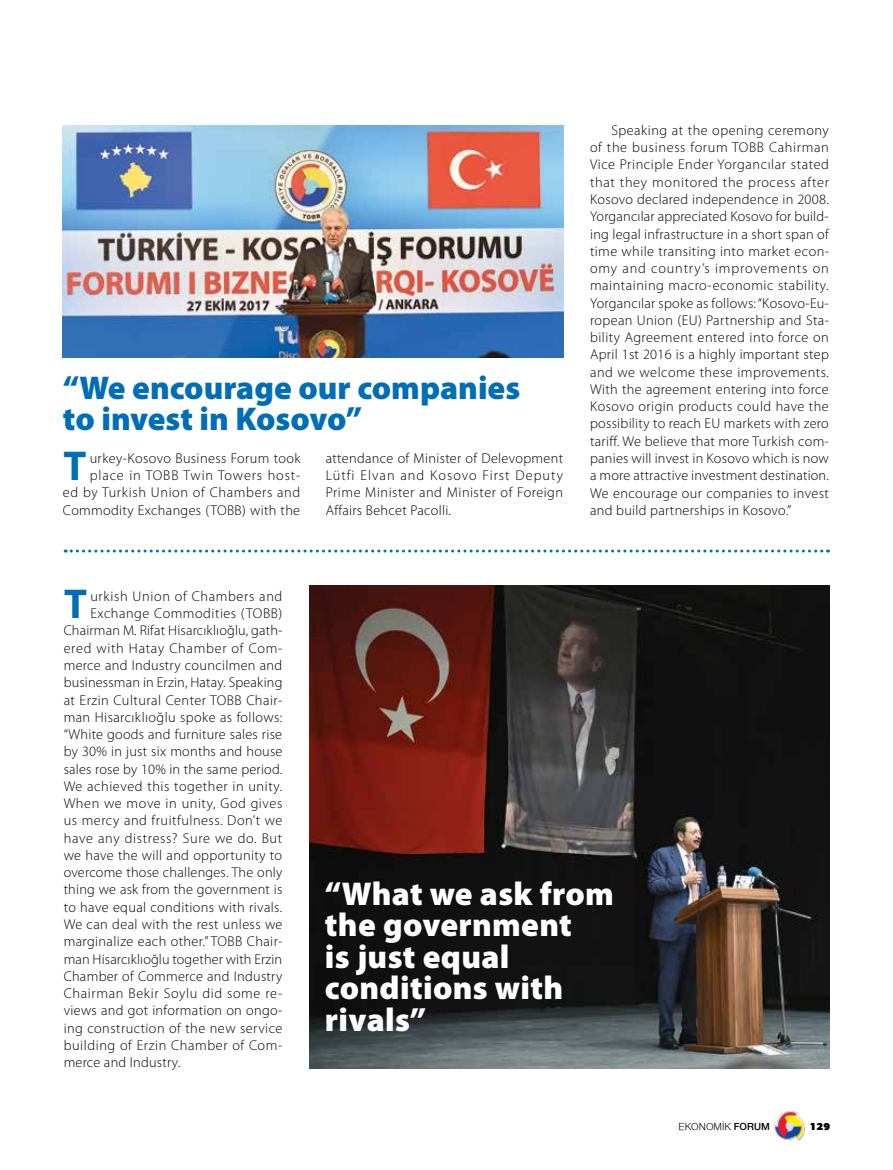
<style>
.page{position:relative;width:893px;height:1170px;background:#fff}
.page>*{position:absolute;margin:0;border:0;box-sizing:border-box;transform-origin:0 0}
.t1{font:700 41.85px "Myriad Pro";color:#006eb7}
.t2{font:900 33px/31.5px "Myriad Pro";letter-spacing:.01em;color:#fff}
.t3{font:900 33px/31.5px "Myriad Pro";color:#006eb7}
.t4{font:300 14.25px/17.2px "Myriad Pro";letter-spacing:.025em;color:#000;text-align:justify}
.t5{font:300 14.25px "Myriad Pro";letter-spacing:.05em;color:#000}
.t6{font:300 14.25px "Myriad Pro";letter-spacing:.045em;color:#000}
.t7{font:10.5px "Nimbus Sans Novus";color:#000}
.t8{font:900 10.5px "PF Agora Sans Pro";color:#000}
.s1{font-weight:600}
</style>
<div class="page">
<img style="left:774px;top:1109px;width:31px;height:31px">
<svg style="left:65px;top:549px;width:763px;height:3px"></svg>
<img style="left:309px;top:585px;width:520px;height:483px">
<img style="left:63px;top:126px;width:500px;height:231px">
<h2 class="t3" style="left:63px;top:372px;width:459px">“We encourage our companies to invest in Kosovo”</h2>
<h1 class="t1" style="left:63px;top:442px;width:24px">T</h1>
<p class="t4" style="left:63px;top:449px;width:239px;text-align:right">urkey-Kosovo Business Forum took place in TOBB Twin Towers host-<br>ed by Turkish Union of Chambers and Commodity Exchanges (TOBB) with the</p>
<p class="t4" style="left:326px;top:449px;width:239px">attendance of Minister of Delevopment Lütfi Elvan and Kosovo First Deputy Prime Minister and Minister of Foreign Affairs Behcet Pacolli.</p>
<p class="t4" style="left:590px;top:122px;width:240px;text-indent:21px">Speaking at the opening ceremony of the business forum TOBB Cahirman Vice Principle Ender Yorgancılar stated that they monitored the process after Kosovo declared independence in 2008.<br>Yorgancılar appreciated Kosovo for build&shy;ing legal infrastructure in a short span of time while transiting into market econ&shy;omy and country’s improvements on maintaining macro-economic stability.<br>Yorgancılar spoke as follows: “Kosovo-Eu&shy;ropean Union (EU) Partnership and Sta&shy;bility Agreement entered into force on April 1st 2016 is a highly important step and we welcome these improvements.<br>With the agreement entering into force Kosovo origin products could have the possibility to reach EU markets with zero tariff. We believe that more Turkish com&shy;panies will invest in Kosovo which is now a more attractive investment destination.<br>We encourage our companies to invest and build partnerships in Kosovo.”</p>
<h1 class="t1" style="left:64px;top:580px;width:24px">T</h1>
<p class="t6" style="left:90px;top:588px;width:193px">urkish Union of Chambers and</p>
<p class="t4" style="left:90px;top:605px;width:193px">Exchange Commodities (TOBB)</p>
<p class="t4" style="left:64px;top:622px;width:220px">Chairman M. Rifat Hisarcıklıoğlu, gath-</p>
<p class="t5" style="left:64px;top:640px;width:220px">ered with Hatay Chamber of Com-</p>
<p class="t4" style="left:64px;top:656px;width:220px">merce and Industry councilmen and</p>
<p class="t4" style="left:64px;top:674px;width:220px">businessman in Erzin, Hatay. Speaking</p>
<p class="t4" style="left:64px;top:691px;width:220px">at Erzin Cultural Center TOBB Chair-</p>
<p class="t4" style="left:64px;top:708px;width:220px">man Hisarcıklıoğlu spoke as follows:</p>
<p class="t4" style="left:64px;top:725px;width:220px">“White goods and furniture sales rise</p>
<p class="t4" style="left:64px;top:743px;width:220px">by 30% in just six months and house</p>
<p class="t4" style="left:64px;top:760px;width:220px">sales rose by 10% in the same period.</p>
<p class="t4" style="left:64px;top:777px;width:220px">We achieved this together in unity.</p>
<p class="t4" style="left:64px;top:795px;width:220px">When we move in unity, God gives</p>
<p class="t4" style="left:64px;top:812px;width:220px">us mercy and fruitfulness. Don’t we</p>
<p class="t5" style="left:64px;top:830px;width:220px">have any distress? Sure we do. But</p>
<p class="t4" style="left:64px;top:846px;width:220px">we have the will and opportunity to</p>
<p class="t4" style="left:64px;top:864px;width:220px">overcome those challenges. The only</p>
<p class="t4" style="left:64px;top:881px;width:220px">thing we ask from the government is</p>
<p class="t4" style="left:64px;top:898px;width:220px">to have equal conditions with rivals.</p>
<p class="t4" style="left:64px;top:915px;width:220px">We can deal with the rest unless we</p>
<p class="t4" style="left:64px;top:933px;width:220px">marginalize each other.” TOBB Chair-</p>
<p class="t4" style="left:64px;top:950px;width:220px">man Hisarcıklıoğlu together with Erzin</p>
<p class="t4" style="left:64px;top:967px;width:220px">Chamber of Commerce and Industry</p>
<p class="t6" style="left:64px;top:985px;width:220px">Chairman Bekir Soylu did some re-</p>
<p class="t4" style="left:64px;top:1002px;width:220px">views and got information on ongo-</p>
<p class="t4" style="left:64px;top:1019px;width:220px">ing construction of the new service</p>
<p class="t4" style="left:64px;top:1036px;width:220px">building of Erzin Chamber of Com-</p>
<p class="t4" style="left:64px;top:1053px;width:118px">merce and Industry.</p>
<h2 class="t2" style="left:325px;top:878px;width:290px">“What we ask from the government<br>is just equal conditions with rivals”</h2>
<p class="t7" style="left:679px;top:1120px;width:93px">EKONOMİK <span class="s1">FORUM</span></p>
<p class="t8" style="left:810px;top:1119px;width:22px">129</p>
</div>
